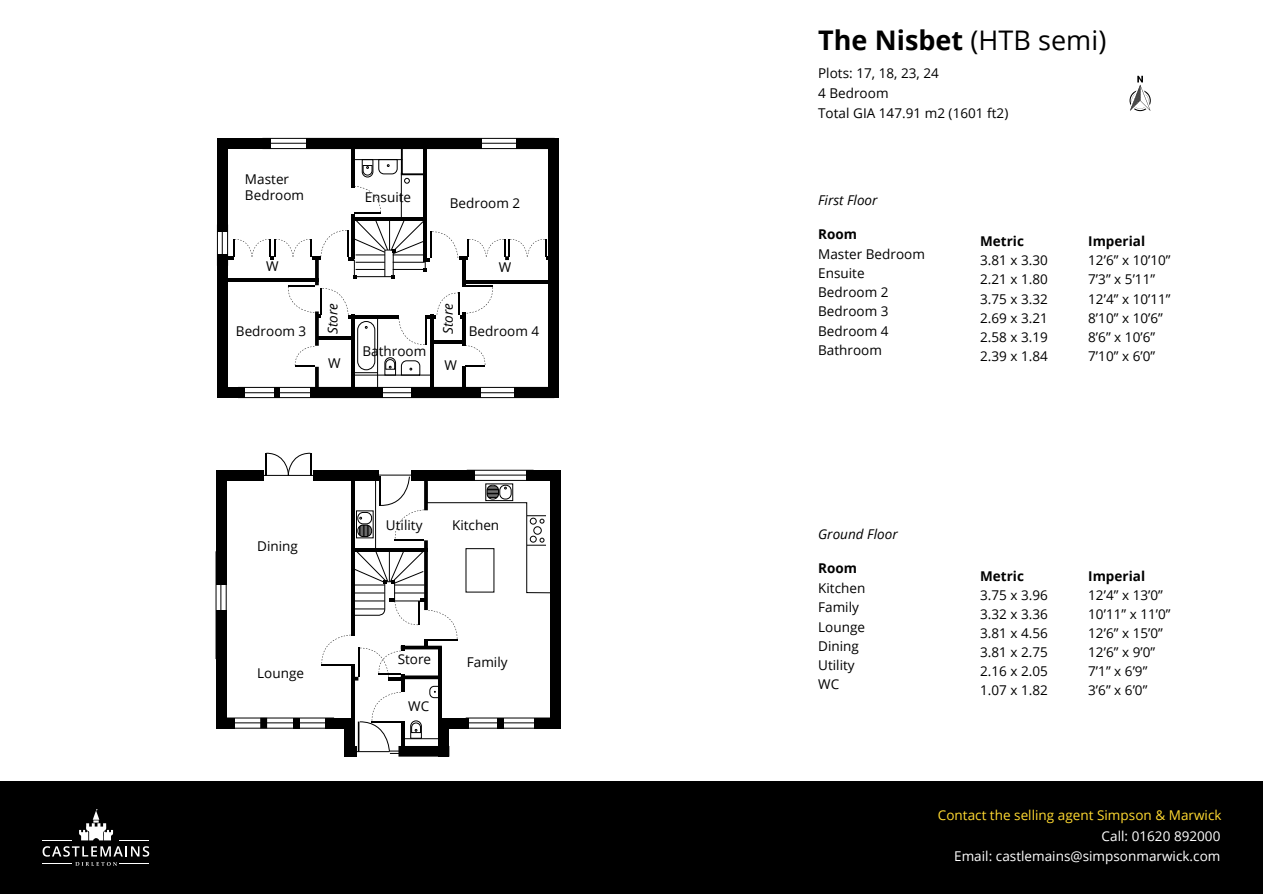
<style>
.page{position:relative;width:1263px;height:894px;background:#fff}
.page>*{position:absolute;margin:0;border:0;box-sizing:border-box;transform-origin:0 0}
.t1{font:700 27px "Open Sans";color:#000}
.t2{font:13.5px/19.2px "Open Sans";letter-spacing:.005em;color:#000}
.t3{font:13.5px/20.2px "Open Sans";letter-spacing:.005em;color:#ffda31;text-align:right}
.t4{font:13.5px "Open Sans";color:#fff}
.t5{font:italic 13.5px "Open Sans";color:#000}
.t6{font:700 13.5px "Open Sans";color:#000}
.s1{font-weight:400}
.s2{font-weight:700}
.s3{color:#fff}
</style>
<div class="page">
<div style="left:217px;top:138px;width:11px;height:93px;background:#000"></div>
<div style="left:548px;top:138px;width:11px;height:249px;background:#000"></div>
<div style="left:217px;top:138px;width:54px;height:11px;background:#000"></div>
<div style="left:307px;top:138px;width:175px;height:11px;background:#000"></div>
<div style="left:516px;top:138px;width:42px;height:11px;background:#000"></div>
<div style="left:274px;top:387px;width:6px;height:11px;background:#000"></div>
<div style="left:514px;top:387px;width:45px;height:11px;background:#000"></div>
<div style="left:412px;top:387px;width:69px;height:11px;background:#000"></div>
<div style="left:310px;top:387px;width:72px;height:11px;background:#000"></div>
<div style="left:218px;top:387px;width:27px;height:11px;background:#000"></div>
<div style="left:217px;top:254px;width:11px;height:144px;background:#000"></div>
<hr style="left:225px;top:278px;width:94px;height:4px;background:#000">
<hr style="left:317px;top:336px;width:35px;height:4px;background:#000">
<svg style="left:348px;top:314px;width:51px;height:4px"></svg>
<hr style="left:431px;top:340px;width:34px;height:4px;background:#000">
<hr style="left:463px;top:280px;width:88px;height:4px;background:#000">
<svg style="left:425px;top:315px;width:11px;height:3px"></svg>
<svg style="left:315px;top:282px;width:4px;height:3px"></svg>
<svg style="left:315px;top:318px;width:4px;height:27px"></svg>
<svg style="left:315px;top:366px;width:4px;height:21px"></svg>
<hr style="left:351px;top:314px;width:3px;height:76px;background:#000">
<hr style="left:430px;top:314px;width:4px;height:76px;background:#000">
<hr style="left:462px;top:366px;width:4px;height:24px;background:#000">
<hr style="left:462px;top:312px;width:4px;height:33px;background:#000">
<hr style="left:462px;top:259px;width:4px;height:27px;background:#000">
<hr style="left:467px;top:285px;width:26px;height:2px;background:#000">
<svg style="left:288px;top:285px;width:60px;height:33px"></svg>
<svg style="left:399px;top:318px;width:27px;height:27px"></svg>
<svg style="left:295px;top:346px;width:19px;height:20px"></svg>
<svg style="left:437px;top:287px;width:56px;height:31px"></svg>
<svg style="left:465px;top:345px;width:20px;height:21px"></svg>
<hr style="left:377px;top:315px;width:1px;height:78px;background:#000">
<svg style="left:354px;top:372px;width:24px;height:1px"></svg>
<div style="left:357px;top:321px;width:18px;height:49px;border:1px solid #000;border-radius:9px"></div>
<hr style="left:354px;top:375px;width:77px;height:1px;background:#000">
<svg style="left:384px;top:357px;width:36px;height:18px"></svg>
<hr style="left:238px;top:387px;width:316px;height:1px;background:#000">
<hr style="left:238px;top:397px;width:316px;height:1px;background:#000">
<hr style="left:238px;top:392px;width:316px;height:1px;background:#000">
<hr style="left:262px;top:138px;width:293px;height:1px;background:#000">
<hr style="left:262px;top:143px;width:293px;height:1px;background:#000">
<hr style="left:217px;top:224px;width:1px;height:42px;background:#000">
<hr style="left:222px;top:224px;width:1px;height:42px;background:#000">
<svg style="left:225px;top:144px;width:323px;height:134px"></svg>
<div style="left:216px;top:470px;width:10px;height:114px;background:#000"></div>
<div style="left:218px;top:470px;width:45px;height:10px;background:#000"></div>
<div style="left:313px;top:470px;width:65px;height:10px;background:#000"></div>
<div style="left:411px;top:470px;width:64px;height:10px;background:#000"></div>
<div style="left:526px;top:470px;width:35px;height:10px;background:#000"></div>
<div style="left:216px;top:717px;width:19px;height:11px;background:#000"></div>
<div style="left:260px;top:717px;width:7px;height:11px;background:#000"></div>
<div style="left:293px;top:717px;width:7px;height:11px;background:#000"></div>
<div style="left:348px;top:745px;width:9px;height:11px;background:#000"></div>
<div style="left:398px;top:745px;width:51px;height:11px;background:#000"></div>
<div style="left:216px;top:609px;width:10px;height:119px;background:#000"></div>
<div style="left:344px;top:717px;width:11px;height:39px;background:#000"></div>
<div style="left:550px;top:476px;width:11px;height:252px;background:#000"></div>
<hr style="left:390px;top:753px;width:33px;height:1px;background:#000">
<hr style="left:226px;top:727px;width:108px;height:1px;background:#000">
<hr style="left:226px;top:551px;width:1px;height:108px;background:#000">
<hr style="left:467px;top:470px;width:67px;height:1px;background:#000">
<hr style="left:226px;top:717px;width:108px;height:1px;background:#000">
<hr style="left:216px;top:551px;width:1px;height:108px;background:#000">
<hr style="left:368px;top:474px;width:166px;height:1px;background:#000">
<hr style="left:226px;top:722px;width:108px;height:1px;background:#000">
<hr style="left:221px;top:551px;width:1px;height:108px;background:#000">
<svg style="left:322px;top:476px;width:231px;height:276px"></svg>
<hr style="left:257px;top:475px;width:85px;height:1px;background:#000">
<svg style="left:265px;top:452px;width:47px;height:24px"></svg>
<div style="left:0;top:780px;width:1263px;height:113px;background:#000"></div>
<svg style="left:43px;top:809px;width:106px;height:56px"></svg>
<svg style="left:1129px;top:76px;width:22px;height:36px"></svg>
<p class="t2" style="left:245px;top:171px;width:61px;line-height:15.8px">Master<br>Bedroom</p>
<p class="t2" style="left:266px;top:256px;width:14px">W</p>
<p class="t2" style="left:236px;top:321px;width:72px">Bedroom 3</p>
<p class="t2" style="left:365px;top:187px;width:48px">Ensuite</p>
<p class="t2" style="left:450px;top:193px;width:72px">Bedroom 2</p>
<p class="t2" style="left:499px;top:257px;width:14px">W</p>
<p class="t5" style="left:323px;top:334px;width:32px;rotate:-90deg">Store</p>
<p class="t5" style="left:438px;top:334px;width:32px;rotate:-90deg">Store</p>
<p class="t2" style="left:328px;top:353px;width:14px">W</p>
<p class="t2" style="left:362px;top:341px;width:65px">Bathroom</p>
<p class="t2" style="left:445px;top:354px;width:14px">W</p>
<p class="t2" style="left:469px;top:321px;width:72px">Bedroom 4</p>
<p class="t2" style="left:257px;top:536px;width:42px">Dining</p>
<p class="t2" style="left:257px;top:662px;width:48px">Lounge</p>
<p class="t2" style="left:386px;top:515px;width:38px">Utility</p>
<p class="t2" style="left:452px;top:515px;width:49px">Kitchen</p>
<p class="t2" style="left:398px;top:649px;width:35px">Store</p>
<p class="t2" style="left:408px;top:696px;width:23px">WC</p>
<p class="t2" style="left:467px;top:651px;width:42px">Family</p>
<p class="t1" style="left:818px;top:21px;width:290px">The Nisbet <span class="s1">(HTB semi)</span></p>
<p class="t2" style="left:818px;top:63px;width:122px">Plots: 17, 18, 23, 24</p>
<p class="t2" style="left:818px;top:83px;width:72px">4 Bedroom</p>
<p class="t2" style="left:818px;top:104px;width:192px">Total GIA 147.91 m2 (1601 ft2)</p>
<p class="t5" style="left:818px;top:190px;width:61px">First Floor</p>
<p class="t6" style="left:818px;top:224px;width:40px">Room</p>
<p class="t2" style="left:818px;top:244px;width:108px">Master Bedroom</p>
<p class="t2" style="left:818px;top:263px;width:48px">Ensuite</p>
<p class="t2" style="left:818px;top:282px;width:72px">Bedroom 2</p>
<p class="t2" style="left:818px;top:301px;width:72px">Bedroom 3</p>
<p class="t2" style="left:818px;top:320px;width:72px">Bedroom 4</p>
<p class="t2" style="left:818px;top:340px;width:65px">Bathroom</p>
<p class="t2" style="left:980px;top:231px;width:69px"><span class="s2">Metric<br></span>3.81 x 3.30<br>2.21 x 1.80<br>3.75 x 3.32<br>2.69 x 3.21<br>2.58 x 3.19<br>2.39 x 1.84</p>
<p class="t2" style="left:1088px;top:231px;width:84px"><span class="s2">Imperial<br></span>12’6” x 10’10”<br>7’3” x 5’11”<br>12’4” x 10’11”<br>8’10” x 10’6”<br>8’6” x 10’6”<br>7’10” x 6’0”</p>
<p class="t5" style="left:818px;top:524px;width:81px">Ground Floor</p>
<p class="t6" style="left:818px;top:558px;width:40px">Room</p>
<p class="t2" style="left:818px;top:578px;width:49px">Kitchen</p>
<p class="t2" style="left:818px;top:597px;width:42px">Family</p>
<p class="t2" style="left:818px;top:616px;width:48px">Lounge</p>
<p class="t2" style="left:818px;top:635px;width:42px">Dining</p>
<p class="t2" style="left:818px;top:654px;width:38px">Utility</p>
<p class="t2" style="left:818px;top:674px;width:23px">WC</p>
<p class="t2" style="left:980px;top:565px;width:69px"><span class="s2">Metric<br></span>3.75 x 3.96<br>3.32 x 3.36<br>3.81 x 4.56<br>3.81 x 2.75<br>2.16 x 2.05<br>1.07 x 1.82</p>
<p class="t2" style="left:1088px;top:565px;width:84px"><span class="s2">Imperial<br></span>12’4” x 13’0”<br>10’11” x 11’0”<br>12’6” x 15’0”<br>12’6” x 9’0”<br>7’1” x 6’9”</p>
<p class="t2" style="left:1088px;top:680px;width:61px">3’6” x 6’0”</p>
<p class="t3" style="left:938px;top:804px;width:285px">Contact the selling agent Simpson &amp; Marwick<br><span class="s3">Call: 01620 892000</span></p>
<p class="t4" style="left:954px;top:846px;width:268px">Email: castlemains@simpsonmarwick.com</p>
</div>
